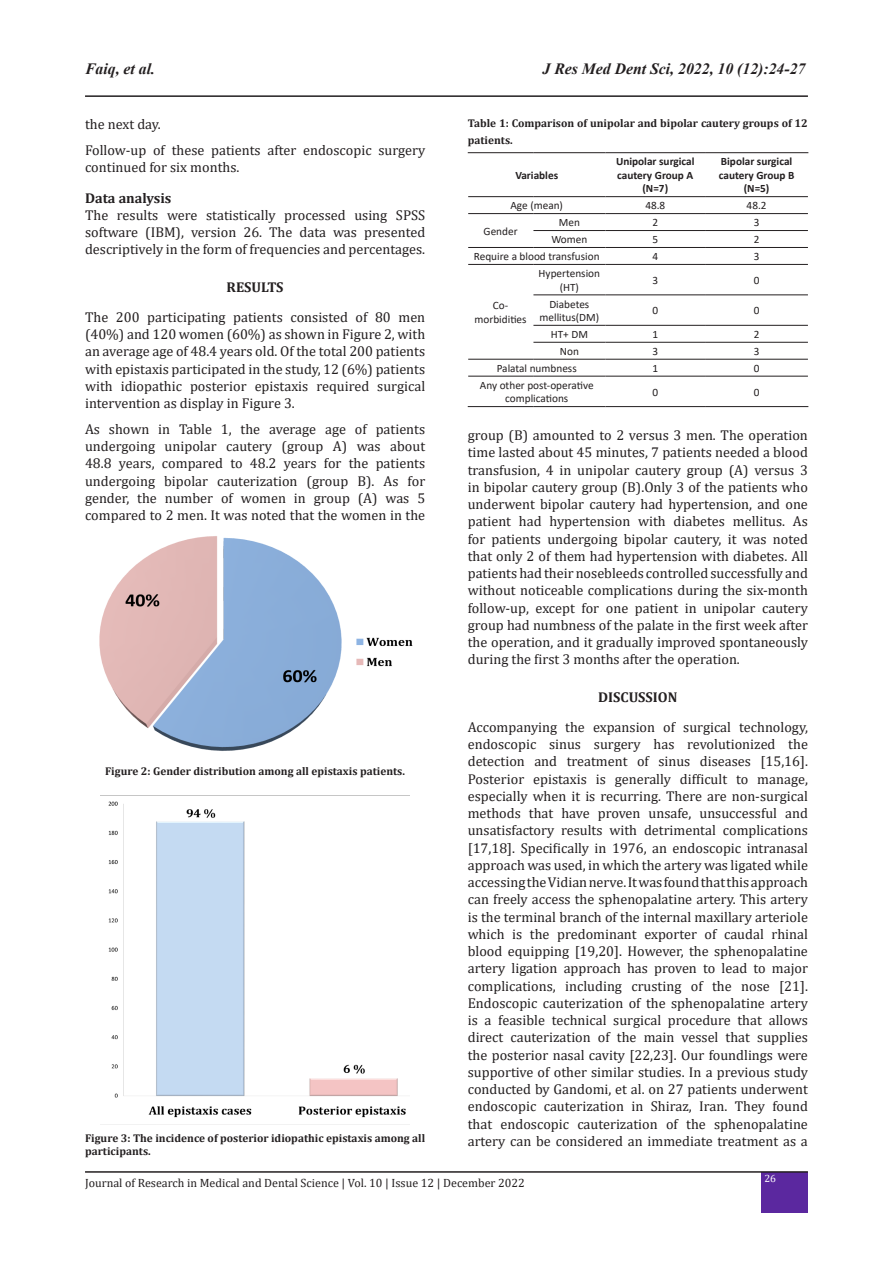
<style>
.page{position:relative;width:893px;height:1263px;background:#fff}
.page>*{position:absolute;margin:0;border:0;box-sizing:border-box;transform-origin:0 0}
.t1{font:italic 700 15.75px "Times New Roman";color:#231f20}
.bd{font:14.25px/17.2px "Cambria";color:#231f20;text-align:justify}
.t2{font:700 14.25px "Cambria";color:#231f20}
.t3{font:12px "Cambria";color:#231f20}
.bd-2{font:700 11.25px/12.6px "Cambria";color:#231f20}
.t4{font:11.25px/13.5px "Calibri";color:#231f20;text-align:center}
.t5{font:700 11.25px/13.5px "Calibri";color:#231f20;text-align:center}
.t6{font:10.5px "Cambria";color:#fff}
</style>
<div class="page">
<hr style="left:85px;top:95px;width:723px;height:2px;background:#231f20">
<div style="left:762px;top:1172px;width:46px;height:41px;background:#5b289f"></div>
<hr style="left:85px;top:1171px;width:723px;height:2px;background:#231f20">
<img style="left:99px;top:536px;width:314px;height:215px">
<img style="left:101px;top:801px;width:308px;height:324px">
<hr style="left:468px;top:152px;width:65px;height:1px;background:#231f20">
<hr style="left:533px;top:152px;width:72px;height:1px;background:#231f20">
<hr style="left:605px;top:152px;width:100px;height:1px;background:#231f20">
<hr style="left:705px;top:152px;width:103px;height:1px;background:#231f20">
<hr style="left:468px;top:196px;width:65px;height:1px;background:#231f20">
<hr style="left:533px;top:196px;width:72px;height:1px;background:#231f20">
<hr style="left:605px;top:196px;width:100px;height:1px;background:#231f20">
<hr style="left:705px;top:196px;width:103px;height:1px;background:#231f20">
<hr style="left:468px;top:213px;width:65px;height:1px;background:#231f20">
<hr style="left:533px;top:213px;width:72px;height:1px;background:#231f20">
<hr style="left:605px;top:213px;width:100px;height:1px;background:#231f20">
<hr style="left:705px;top:213px;width:103px;height:1px;background:#231f20">
<hr style="left:533px;top:230px;width:72px;height:1px;background:#231f20">
<hr style="left:605px;top:230px;width:100px;height:1px;background:#231f20">
<hr style="left:705px;top:230px;width:103px;height:1px;background:#231f20">
<hr style="left:468px;top:247px;width:65px;height:1px;background:#231f20">
<hr style="left:533px;top:247px;width:72px;height:1px;background:#231f20">
<hr style="left:605px;top:247px;width:100px;height:1px;background:#231f20">
<hr style="left:705px;top:247px;width:103px;height:1px;background:#231f20">
<hr style="left:468px;top:264px;width:65px;height:1px;background:#231f20">
<hr style="left:533px;top:264px;width:72px;height:1px;background:#231f20">
<hr style="left:605px;top:264px;width:100px;height:1px;background:#231f20">
<hr style="left:705px;top:264px;width:103px;height:1px;background:#231f20">
<hr style="left:533px;top:295px;width:72px;height:1px;background:#231f20">
<hr style="left:605px;top:295px;width:100px;height:1px;background:#231f20">
<hr style="left:705px;top:295px;width:103px;height:1px;background:#231f20">
<hr style="left:533px;top:325px;width:72px;height:1px;background:#231f20">
<hr style="left:605px;top:325px;width:100px;height:1px;background:#231f20">
<hr style="left:705px;top:325px;width:103px;height:1px;background:#231f20">
<hr style="left:533px;top:342px;width:72px;height:1px;background:#231f20">
<hr style="left:605px;top:342px;width:100px;height:1px;background:#231f20">
<hr style="left:705px;top:342px;width:103px;height:1px;background:#231f20">
<hr style="left:468px;top:359px;width:65px;height:1px;background:#231f20">
<hr style="left:533px;top:359px;width:72px;height:1px;background:#231f20">
<hr style="left:605px;top:359px;width:100px;height:1px;background:#231f20">
<hr style="left:705px;top:359px;width:103px;height:1px;background:#231f20">
<hr style="left:468px;top:376px;width:65px;height:1px;background:#231f20">
<hr style="left:533px;top:376px;width:72px;height:1px;background:#231f20">
<hr style="left:605px;top:376px;width:100px;height:1px;background:#231f20">
<hr style="left:705px;top:376px;width:103px;height:1px;background:#231f20">
<hr style="left:468px;top:406px;width:65px;height:1px;background:#231f20">
<hr style="left:533px;top:406px;width:72px;height:1px;background:#231f20">
<hr style="left:605px;top:406px;width:100px;height:1px;background:#231f20">
<hr style="left:705px;top:406px;width:103px;height:1px;background:#231f20">
<p class="t1" style="left:85px;top:58px;width:72px">Faiq, et al.</p>
<p class="t1" style="left:543px;top:58px;width:264px">J Res Med Dent Sci, 2022, 10 (12):24-27</p>
<p class="bd-2" style="left:468px;top:114px;width:342px;line-height:17.2px">Table 1: Comparison of unipolar and bipolar cautery groups of 12 patients.</p>
<p class="bd" style="left:85px;top:115px;width:77px">the next day.</p>
<p class="bd" style="left:85px;top:141px;width:342px">Follow-up of these patients after endoscopic surgery continued for six months.</p>
<p class="t2" style="left:85px;top:188px;width:88px">Data analysis</p>
<p class="bd" style="left:85px;top:206px;width:342px">The results were statistically processed using SPSS software (IBM), version 26. The data was presented descriptively in the form of frequencies and percentages.</p>
<p class="t2" style="left:227px;top:277px;width:58px">RESULTS</p>
<p class="bd" style="left:85px;top:308px;width:342px">The 200 participating patients consisted of 80 men (40%) and 120 women (60%) as shown in Figure 2, with an average age of 48.4 years old. Of the total 200 patients with epistaxis participated in the study, 12 (6%) patients with idiopathic posterior epistaxis required surgical intervention as display in Figure 3.</p>
<p class="bd" style="left:85px;top:420px;width:342px">As shown in Table 1, the average age of patients undergoing unipolar cautery (group A) was about 48.8 years, compared to 48.2 years for the patients undergoing bipolar cauterization (group B). As for gender, the number of women in group (A) was 5 compared to 2 men. It was noted that the women in the</p>
<p class="bd" style="left:468px;top:427px;width:342px">group (B) amounted to 2 versus 3 men. The operation time lasted about 45 minutes, 7 patients needed a blood transfusion, 4 in unipolar cautery group (A) versus 3 in bipolar cautery group (B).Only 3 of the patients who underwent bipolar cautery had hypertension, and one patient had hypertension with diabetes mellitus. As for patients undergoing bipolar cautery, it was noted that only 2 of them had hypertension with diabetes. All patients had their nosebleeds controlled successfully and without noticeable complications during the six-month follow-up, except for one patient in unipolar cautery group had numbness of the palate in the first week after the operation, and it gradually improved spontaneously during the first 3 months after the operation.</p>
<p class="t2" style="left:598px;top:687px;width:81px">DISCUSSION</p>
<p class="bd" style="left:468px;top:718px;width:342px">Accompanying the expansion of surgical technology, endoscopic sinus surgery has revolutionized the detection and treatment of sinus diseases [15,16].<br>Posterior epistaxis is generally difficult to manage, especially when it is recurring. There are non-surgical methods that have proven unsafe, unsuccessful and unsatisfactory results with detrimental complications [17,18]. Specifically in 1976, an endoscopic intranasal approach was used, in which the artery was ligated while accessing the Vidian nerve. It was found that this approach can freely access the sphenopalatine artery. This artery is the terminal branch of the internal maxillary arteriole which is the predominant exporter of caudal rhinal blood equipping [19,20]. However, the sphenopalatine artery ligation approach has proven to lead to major complications, including crusting of the nose [21].<br>Endoscopic cauterization of the sphenopalatine artery is a feasible technical surgical procedure that allows direct cauterization of the main vessel that supplies the posterior nasal cavity [22,23]. Our foundlings were supportive of other similar studies. In a previous study conducted by Gandomi, et al. on 27 patients underwent endoscopic cauterization in Shiraz, Iran. They found that endoscopic cauterization of the sphenopalatine artery can be considered an immediate treatment as a</p>
<p class="t5" style="left:616px;top:155px;width:80px">Unipolar surgical cautery Group A (N=7)</p>
<p class="t5" style="left:719px;top:155px;width:77px">Bipolar surgical cautery Group B (N=5)</p>
<p class="t5" style="left:515px;top:168px;width:44px">Variables</p>
<p class="t4" style="left:510px;top:199px;width:54px">Age (mean)</p>
<p class="t4" style="left:645px;top:199px;width:21px">48.8</p>
<p class="t4" style="left:747px;top:199px;width:21px">48.2</p>
<p class="t4" style="left:484px;top:224px;width:36px">Gender</p>
<p class="t4" style="left:559px;top:215px;width:23px">Men</p>
<p class="t4" style="left:652px;top:215px;width:7px">2</p>
<p class="t4" style="left:754px;top:215px;width:7px">3</p>
<p class="t4" style="left:551px;top:232px;width:37px">Women</p>
<p class="t4" style="left:652px;top:232px;width:7px">5</p>
<p class="t4" style="left:754px;top:232px;width:7px">2</p>
<p class="t4" style="left:474px;top:249px;width:127px">Require a blood transfusion</p>
<p class="t4" style="left:652px;top:249px;width:7px">4</p>
<p class="t4" style="left:754px;top:249px;width:7px">3</p>
<p class="t4" style="left:475px;top:298px;width:54px">Co&shy;morbidities</p>
<p class="t4" style="left:539px;top:266px;width:63px">Hypertension (HT)</p>
<p class="t4" style="left:652px;top:273px;width:7px">3</p>
<p class="t4" style="left:754px;top:273px;width:7px">0</p>
<p class="t4" style="left:539px;top:297px;width:61px">Diabetes mellitus(DM)</p>
<p class="t4" style="left:652px;top:304px;width:7px">0</p>
<p class="t4" style="left:754px;top:304px;width:7px">0</p>
<p class="t4" style="left:551px;top:327px;width:39px">HT+ DM</p>
<p class="t4" style="left:652px;top:327px;width:7px">1</p>
<p class="t4" style="left:754px;top:327px;width:7px">2</p>
<p class="t4" style="left:560px;top:344px;width:21px">Non</p>
<p class="t4" style="left:652px;top:344px;width:7px">3</p>
<p class="t4" style="left:754px;top:344px;width:7px">3</p>
<p class="t4" style="left:497px;top:361px;width:81px">Palatal numbness</p>
<p class="t4" style="left:652px;top:361px;width:7px">1</p>
<p class="t4" style="left:754px;top:361px;width:7px">0</p>
<p class="t4" style="left:480px;top:378px;width:115px">Any other post-operative complications</p>
<p class="t4" style="left:652px;top:385px;width:7px">0</p>
<p class="t4" style="left:754px;top:385px;width:7px">0</p>
<p class="bd-2" style="left:105px;top:764px;width:301px">Figure 2: Gender distribution among all epistaxis patients.</p>
<p class="bd-2" style="left:85px;top:1132px;width:342px">Figure 3: The incidence of posterior idiopathic epistaxis among all participants.</p>
<p class="t3" style="left:85px;top:1176px;width:441px">Journal of Research in Medical and Dental Science | Vol. 10 | Issue 12 | December 2022</p>
<p class="t6" style="left:764px;top:1172px;width:13px">26</p>
</div>
